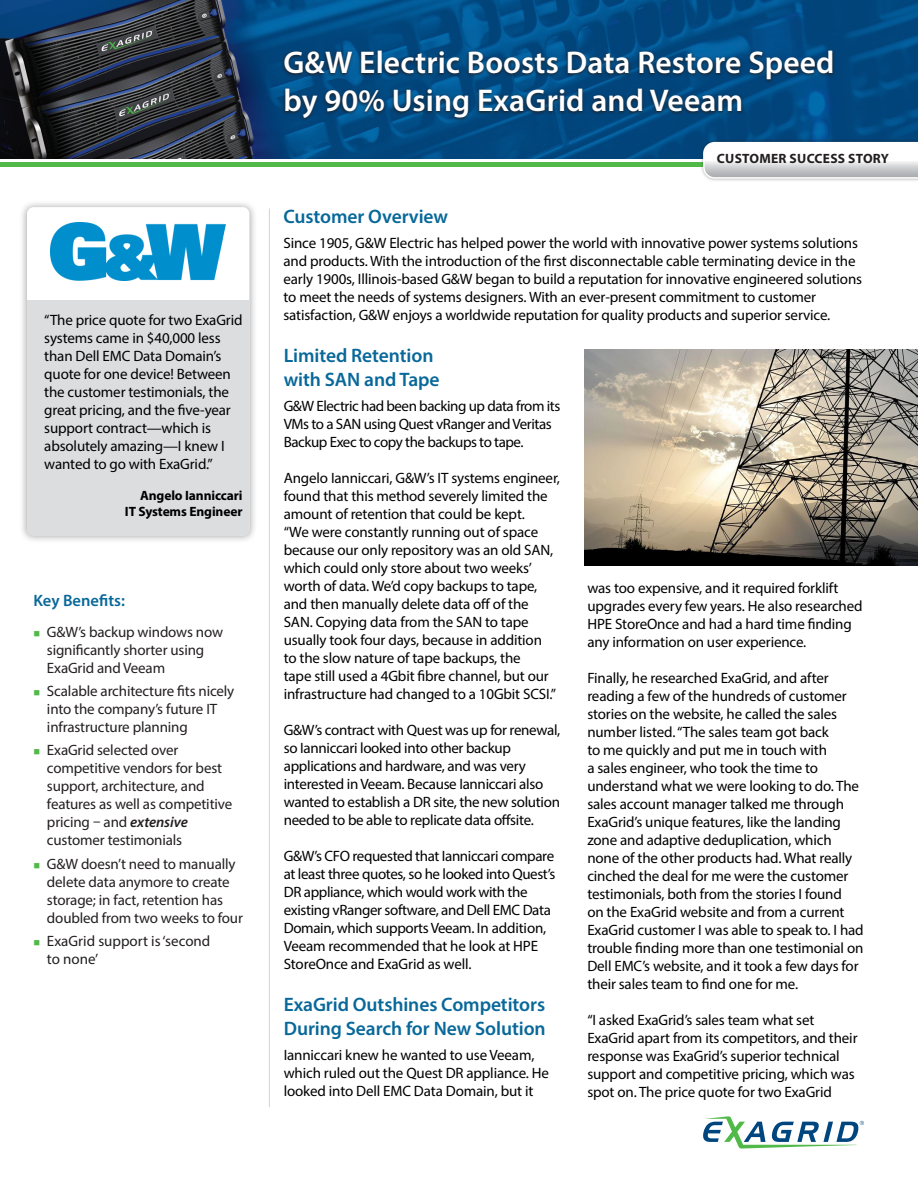
<style>
.page{position:relative;width:918px;height:1188px;background:#fff}
.page>*{position:absolute;margin:0;border:0;box-sizing:border-box;transform-origin:0 0}
.Headline{font:600 31.5px/37.8px "Myriad Pro";letter-spacing:.005em;color:#fff}
.Blue_Paragraph_heade{font:600 19.5px/24px "Myriad Pro";letter-spacing:-.005em;color:#086899}
.Key_Benefits_headlin{font:600 16.5px "Myriad Pro";color:#086899}
.Blue_Paragraph_heade-2{font:15px/18px "Myriad Pro";letter-spacing:-.01em;color:#000}
.t1{font:15px/18px "Myriad Pro";letter-spacing:-.01em;color:#231f20}
.Body_Copy{font:15px/18px "Myriad Pro";letter-spacing:-.01em;color:#000}
.Customer_Quote{font:15px/18px "Myriad Pro";letter-spacing:-.01em;color:#000}
.Blue_Paragraph_heade-3{font:15px/18px "Myriad Pro";letter-spacing:-.03em;color:#000}
.Customer_Quote-2{font:700 13.5px/15.8px "Myriad Pro";letter-spacing:-.01em;color:#000;text-align:right}
.t2{font:700 13.5px "Myriad Pro";letter-spacing:.02em;color:#231f20}
.s1{font-weight:600;font-style:italic}
</style>
<div class="page">
<svg style="left:703px;top:1116px;width:161px;height:33px"></svg>
<div style="left:0;top:162px;width:918px;height:5px;background:#51b948"></div>
<img style="left:0;top:0;width:918px;height:159px">
<div style="left:700px;top:139px;width:218px;height:43px;background:#231f20;opacity:.4"></div>
<svg style="left:703px;top:142px;width:215px;height:37px"></svg>
<svg style="left:281px;top:49px;width:555px;height:73px;background:#084270"></svg>
<hr style="left:269px;top:208px;width:1px;height:899px;background:#d1d2d4">
<div style="left:19px;top:199px;width:238px;height:344px;background:#231f20;opacity:.4"></div>
<div style="left:27px;top:207px;width:222px;height:328px;background:#fff;border-radius:7px"></div>
<div style="left:27px;top:300px;width:222px;height:235px;background:#dcdddf"></div>
<img style="left:51px;top:222px;width:175px;height:58px">
<img style="left:584px;top:350px;width:334px;height:216px">
<p class="Customer_Quote" style="left:44px;top:310px;width:200px">“The price quote for two ExaGrid systems came in $40,000 less than Dell EMC Data Domain’s quote for one device! Between the customer testimonials, the great pricing, and the five-year support contract—which is absolutely amazing—I knew I wanted to go with ExaGrid.”</p>
<p class="Customer_Quote-2" style="left:125px;top:487px;width:119px">Angelo Ianniccari<br>IT Systems Engineer</p>
<p class="Key_Benefits_headlin" style="left:33px;top:590px;width:93px">Key Benefits:</p>
<p class="t1" style="left:47px;top:622px;width:178px">G&amp;W’s backup windows now significantly shorter using<br>ExaGrid and Veeam</p>
<p class="t1" style="left:47px;top:682px;width:189px">Scalable architecture fits nicely into the company’s future IT infrastructure planning</p>
<p class="t1" style="left:47px;top:741px;width:187px">ExaGrid selected over competitive vendors for best support, architecture, and features as well as competitive pricing – and <span class="s1">extensive </span>customer testimonials</p>
<p class="t1" style="left:47px;top:854px;width:198px">G&amp;W doesn’t need to manually delete data anymore to create storage; in fact, retention has doubled from two weeks to four</p>
<p class="t1" style="left:47px;top:932px;width:165px">ExaGrid support is ‘second to none’</p>
<p class="Headline" style="left:284px;top:42px;width:553px">G&amp;W Electric Boosts Data Restore Speed by 90% Using ExaGrid and Veeam</p>
<p class="t2" style="left:717px;top:150px;width:174px">CUSTOMER SUCCESS STORY</p>
<p class="Blue_Paragraph_heade" style="left:284px;top:204px;width:166px">Customer Overview</p>
<p class="Body_Copy" style="left:284px;top:234px;width:580px">Since 1905, G&amp;W Electric has helped power the world with innovative power systems solutions and products. With the introduction of the first disconnectable cable terminating device in the early 1900s, Illinois-based G&amp;W began to build a reputation for innovative engineered solutions to meet the needs of systems designers. With an ever-present commitment to customer satisfaction, G&amp;W enjoys a worldwide reputation for quality products and superior service.</p>
<p class="Blue_Paragraph_heade" style="left:284px;top:343px;width:157px">Limited Retention with SAN and Tape</p>
<p class="Blue_Paragraph_heade-3" style="left:284px;top:397px;width:278px">G&amp;W Electric had been backing up data from its<br>VMs to a SAN using Quest vRanger and Veritas<br>Backup Exec to copy the backups to tape.</p>
<p class="Blue_Paragraph_heade-2" style="left:284px;top:469px;width:278px">Angelo Ianniccari, G&amp;W’s IT systems engineer, found that this method severely limited the amount of retention that could be kept.<br>“We were constantly running out of space because our only repository was an old SAN, which could only store about two weeks’ worth of data. We’d copy backups to tape, and then manually delete data off of the SAN. Copying data from the SAN to tape usually took four days, because in addition<br>to the slow nature of tape backups, the<br>tape still used a 4Gbit fibre channel, but our infrastructure had changed to a 10Gbit SCSI.”</p>
<p class="Blue_Paragraph_heade-2" style="left:284px;top:721px;width:278px">G&amp;W’s contract with Quest was up for renewal, so Ianniccari looked into other backup applications and hardware, and was very interested in Veeam. Because Ianniccari also wanted to establish a DR site, the new solution needed to be able to replicate data offsite.</p>
<p class="Blue_Paragraph_heade-2" style="left:284px;top:847px;width:273px">G&amp;W’s CFO requested that Ianniccari compare at least three quotes, so he looked into Quest’s DR appliance, which would work with the existing vRanger software, and Dell EMC Data Domain, which supports Veeam. In addition, Veeam recommended that he look at HPE StoreOnce and ExaGrid as well.</p>
<p class="Blue_Paragraph_heade" style="left:284px;top:992px;width:264px">ExaGrid Outshines Competitors<br>During Search for New Solution</p>
<p class="Blue_Paragraph_heade-2" style="left:284px;top:1046px;width:267px">Ianniccari knew he wanted to use Veeam, which ruled out the Quest DR appliance. He looked into Dell EMC Data Domain, but it</p>
<p class="Blue_Paragraph_heade-2" style="left:587px;top:579px;width:277px">was too expensive, and it required forklift upgrades every few years. He also researched HPE StoreOnce and had a hard time finding any information on user experience.</p>
<p class="Blue_Paragraph_heade-2" style="left:587px;top:669px;width:278px">Finally, he researched ExaGrid, and after reading a few of the hundreds of customer stories on the website, he called the sales number listed. “The sales team got back<br>to me quickly and put me in touch with<br>a sales engineer, who took the time to understand what we were looking to do. The sales account manager talked me through ExaGrid’s unique features, like the landing zone and adaptive deduplication, which none of the other products had. What really cinched the deal for me were the customer testimonials, both from the stories I found<br>on the ExaGrid website and from a current ExaGrid customer I was able to speak to. I had trouble finding more than one testimonial on Dell EMC’s website, and it took a few days for their sales team to find one for me.</p>
<p class="Blue_Paragraph_heade-2" style="left:587px;top:1011px;width:272px">“I asked ExaGrid’s sales team what set ExaGrid apart from its competitors, and their response was ExaGrid’s superior technical support and competitive pricing, which was spot on. The price quote for two ExaGrid</p>
</div>
